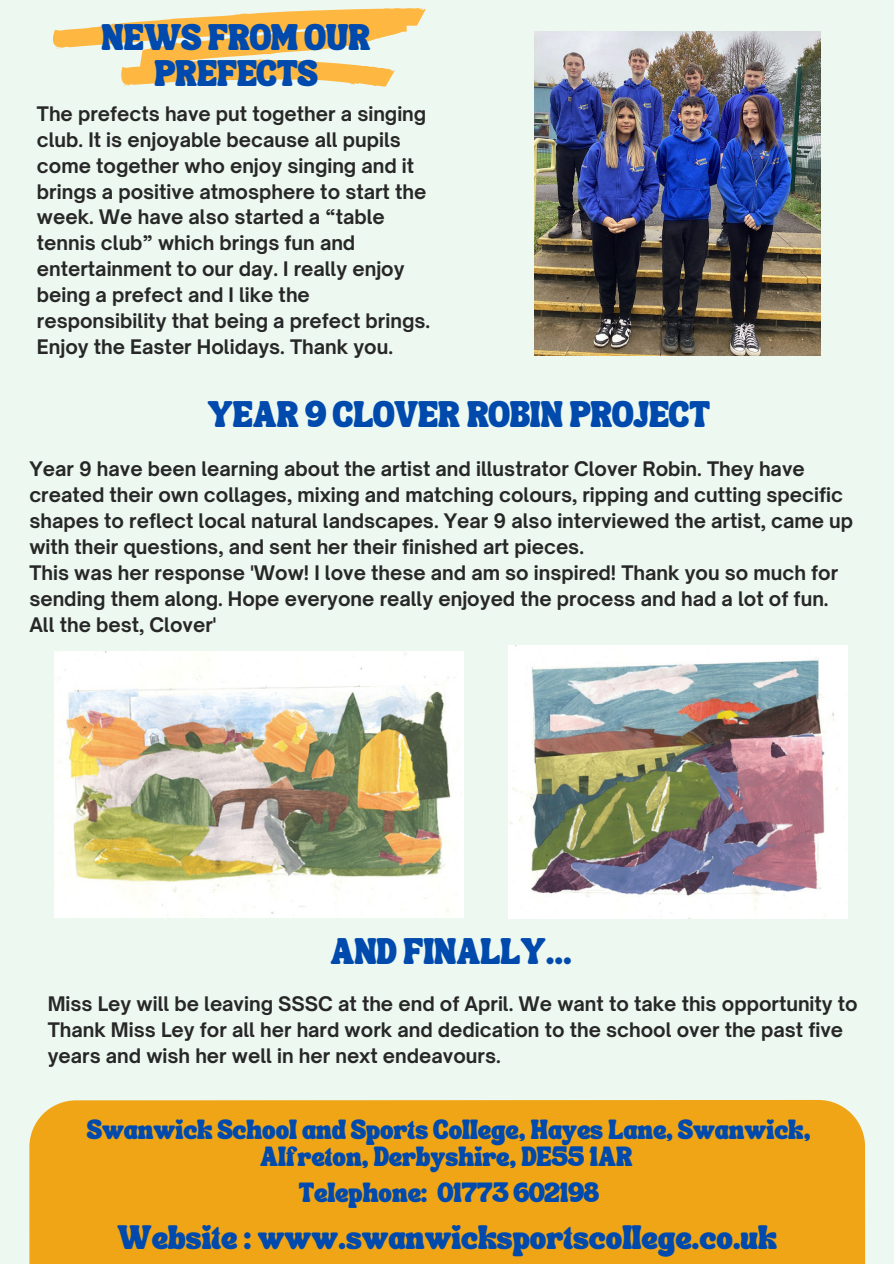
<style>
.page{position:relative;width:894px;height:1264px;background:#fff}
.page>*{position:absolute;margin:0;border:0;box-sizing:border-box;transform-origin:0 0}
.t1{font:700 19.2px/26px "Open Sauce One";color:#272727}
.t2{font:18px/36px "TANSONGBIRD";color:#004aad;text-align:center}
.t3{font:16.5px "TANSONGBIRD";color:#004aad}
.t4{font:13.5px/26.7px "TANSONGBIRD";color:#004aad;text-align:center}
</style>
<div class="page">
<div style="left:0;top:0;width:893px;height:1263px;background:#edf8f1"></div>
<svg style="left:53px;top:8px;width:373px;height:79px;fill:#feb841"></svg>
<div style="left:29px;top:1100px;width:835px;height:163px;background:#efa516"></div>
<div style="left:76px;top:1146px;width:742px;height:117px;background:#efa516"></div>
<img style="left:508px;top:646px;width:339px;height:272px">
<img style="left:55px;top:651px;width:408px;height:267px">
<img style="left:534px;top:32px;width:286px;height:324px">
<h2 class="t2" style="left:102px;top:26px;width:270px">NEWS FROM OUR<br>PREFECTS</h2>
<p class="t1" style="left:37px;top:100px;width:394px">The prefects have put together a singing club. It is enjoyable because all pupils come together who enjoy singing and it brings a positive atmosphere to start the week. We have also started a “table tennis club” which brings fun and entertainment to our day. I really enjoy being a prefect and I like the responsibility that being a prefect brings.<br>Enjoy the Easter Holidays. Thank you.</p>
<h1 class="t2" style="left:207px;top:402px;width:504px">YEAR 9 CLOVER ROBIN PROJECT</h1>
<p class="t1" style="left:29px;top:456px;width:825px">Year 9 have been learning about the artist and illustrator Clover Robin. They have created their own collages, mixing and matching colours, ripping and cutting specific shapes to reflect local natural landscapes. Year 9 also interviewed the artist, came up with their questions, and sent her their finished art pieces.<br>This was her response 'Wow! I love these and am so inspired! Thank you so much for sending them along. Hope everyone really enjoyed the process and had a lot of fun.<br>All the best, Clover'</p>
<h1 class="t2" style="left:330px;top:939px;width:243px">AND FINALLY...</h1>
<h1 class="t1" style="left:48px;top:990px;width:811px">Miss Ley will be leaving SSSC at the end of April. We want to take this opportunity to<br>Thank Miss Ley for all her hard work and dedication to the school over the past five years and wish her well in her next endeavours.</h1>
<h2 class="t4" style="left:87px;top:1121px;width:724px">Swanwick School and Sports College, Hayes Lane, Swanwick,<br>Alfreton, Derbyshire, DE55 1AR</h2>
<p class="t4" style="left:298px;top:1183px;width:302px">Telephone: 01773 602198</p>
<p class="t3" style="left:117px;top:1233px;width:661px">Website : www.swanwicksportscollege.co.uk</p>
</div>
